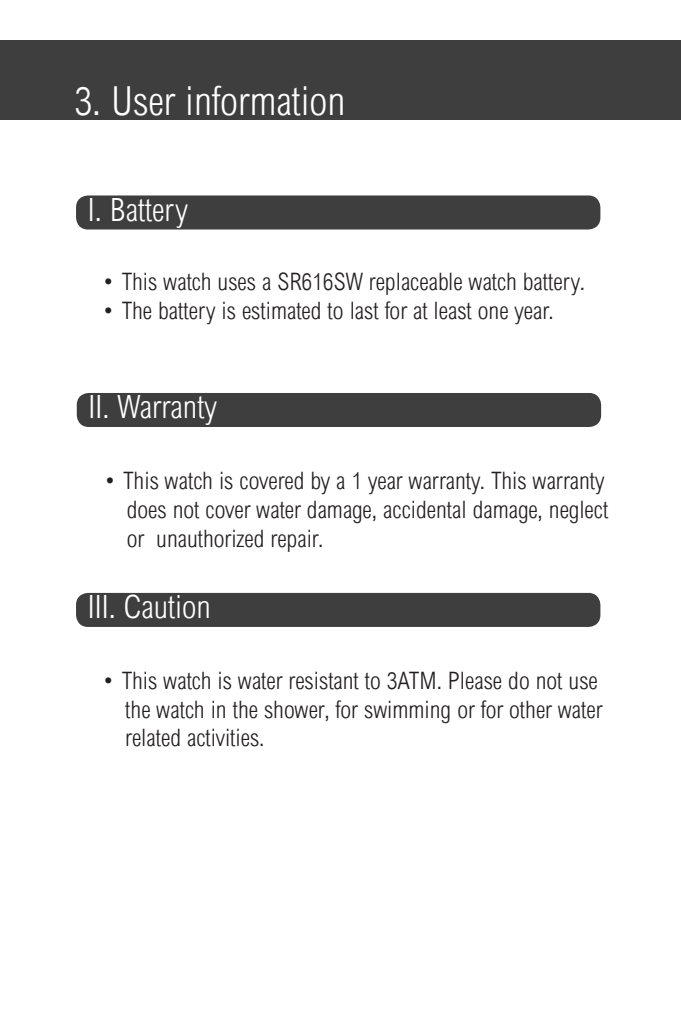
<style>
.page{position:relative;width:681px;height:1021px;background:#fff}
.page>*{position:absolute;margin:0;border:0;box-sizing:border-box;transform-origin:0 0}
.t1{font:300 condensed 40px "Arial";color:#fff}
.t2{font:300 condensed 32px "Arial";color:#fff}
.t3{font:300 condensed 24px/28.8px "Arial";color:#231f20}
</style>
<div class="page">
<div style="left:0;top:40px;width:680px;height:79px;background:#3e3e3f"></div>
<div style="left:77px;top:393px;width:524px;height:34px;background:#3e3e3f;border-radius:12px"></div>
<div style="left:76px;top:195px;width:524px;height:34px;background:#3e3e3f;border-radius:12px"></div>
<div style="left:76px;top:593px;width:524px;height:34px;background:#3e3e3f;border-radius:12px"></div>
<h1 class="t1" style="left:74px;top:79px;width:272px">3. User information</h1>
<h2 class="t2" style="left:88px;top:191px;width:102px">I. Battery</h2>
<p class="t3" style="left:101px;top:267px;width:485px">• This watch uses a SR616SW replaceable watch battery.</p>
<p class="t3" style="left:101px;top:296px;width:454px">• The battery is estimated to last for at least one year.</p>
<h2 class="t2" style="left:88px;top:389px;width:130px">II. Warranty</h2>
<p class="t3" style="left:127px;top:466px;width:483px;text-indent:-24px">• This watch is covered by a 1 year warranty. This warranty does not cover water damage, accidental damage, neglect or unauthorized repair.</p>
<h2 class="t2" style="left:88px;top:588px;width:125px">III. Caution</h2>
<p class="t3" style="left:125px;top:666px;width:478px;text-indent:-24px">• This watch is water resistant to 3ATM. Please do not use the watch in the shower, for swimming or for other water related activities.</p>
</div>
